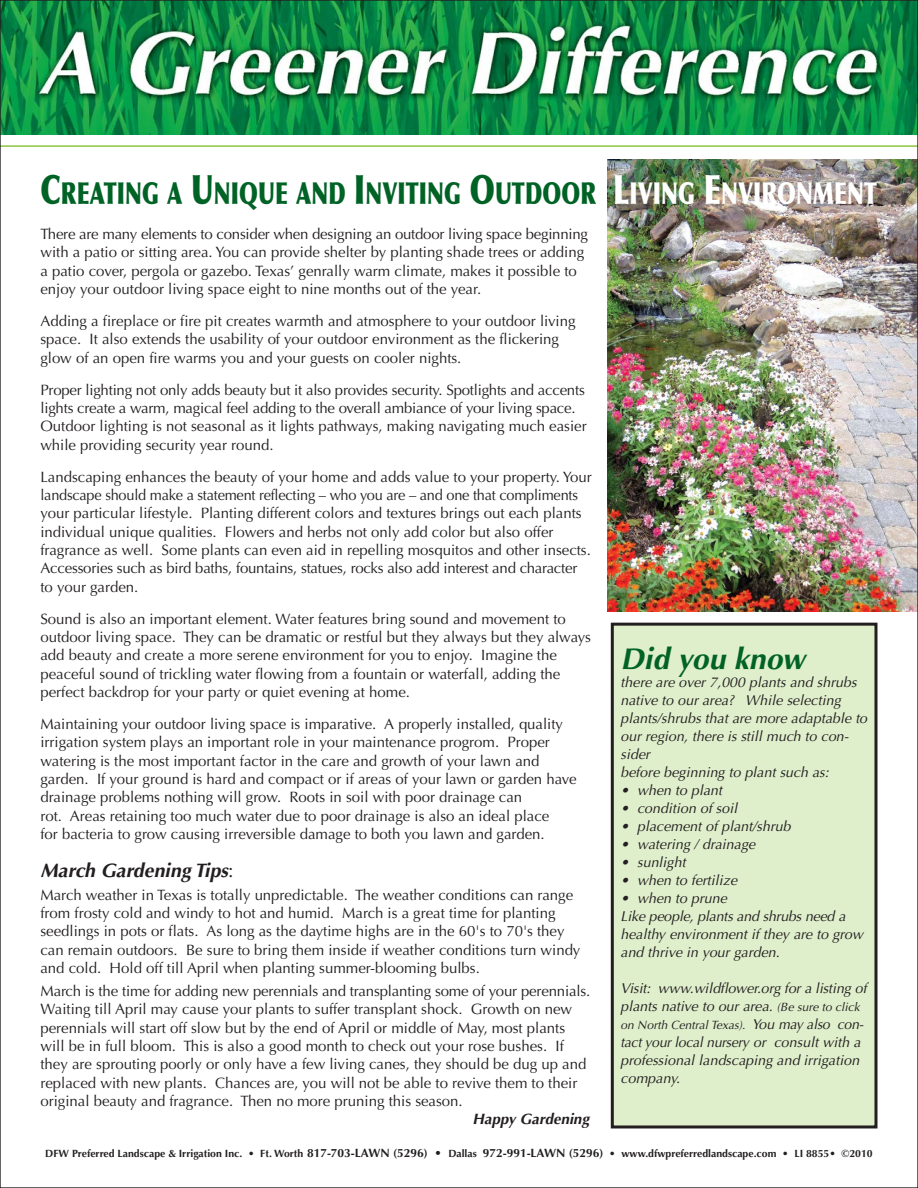
<style>
.page{position:relative;width:918px;height:1188px;background:#fff}
.page>*{position:absolute;margin:0;border:0;box-sizing:border-box;transform-origin:0 0}
.t1{font:900 30.3px "Optima";letter-spacing:.005em;color:#006225;scale:.7 1}
.t2{font:italic 700 30px "Optima";color:#006225}
.t3{font:italic 700 19.5px "Optima";color:#231f20}
.t4{font:15px/18.3px "Optima";color:#231f20}
.t5{font:italic 700 15px "Optima";color:#231f20}
.t6{font:italic 14.25px/18px "Optima";letter-spacing:-.005em;color:#231f20}
.t7{font:italic 12px "Optima";color:#231f20}
.t8{font:700 10.5px "Optima";color:#231f20}
.s1{font-size:40.5px}
.s2{font-size:40.5px;color:#fff}
.s3{color:#fff}
.s4{font-weight:400;font-style:normal}
.s5{font-size:12px}
.s6{font-size:14.25px}
</style>
<div class="page">
<img style="left:608px;top:160px;width:308px;height:451px">
<div style="left:612px;top:624px;width:264px;height:503px;background:#dfeecb"></div>
<div style="left:611px;top:623px;width:266px;height:505px;border:3px solid #231f20"></div>
<img style="left:2px;top:2px;width:914px;height:133px">
<hr style="left:0;top:145px;width:918px;height:2px;background:#8cc63f">
<h1 class="t1" style="left:40px;top:181px;width:1197px"><span class="s1">C</span>REATING A <span class="s1">U</span>NIQUE AND <span class="s1">I</span>NVITING <span class="s1">O</span>UTDOOR <span class="s2">L</span><span class="s3">IVING</span> <span class="s2">E</span><span class="s3">NVIRONMENT</span></h1>
<p class="t4" style="left:40px;top:226px;width:549px">There are many elements to consider when designing an outdoor living space beginning with a patio or sitting area. You can provide shelter by planting shade trees or adding a patio cover, pergola or gazebo. Texas’ genrally warm climate, makes it possible to enjoy your outdoor living space eight to nine months out of the year.</p>
<p class="t4" style="left:40px;top:313px;width:537px">Adding a fireplace or fire pit creates warmth and atmosphere to your outdoor living space. It also extends the usability of your outdoor environment as the flickering glow of an open fire warms you and your guests on cooler nights.</p>
<p class="t4" style="left:40px;top:382px;width:548px">Proper lighting not only adds beauty but it also provides security. Spotlights and accents lights create a warm, magical feel adding to the overall ambiance of your living space.<br>Outdoor lighting is not seasonal as it lights pathways, making navigating much easier while providing security year round.</p>
<p class="t4" style="left:40px;top:469px;width:553px">Landscaping enhances the beauty of your home and adds value to your property. Your landscape should make a statement reflecting – who you are – and one that compliments your particular lifestyle. Planting different colors and textures brings out each plants individual unique qualities. Flowers and herbs not only add color but also offer fragrance as well. Some plants can even aid in repelling mosquitos and other insects.<br>Accessories such as bird baths, fountains, statues, rocks also add interest and character to your garden.</p>
<p class="t4" style="left:40px;top:611px;width:552px">Sound is also an important element. Water features bring sound and movement to outdoor living space. They can be dramatic or restful but they always but they always add beauty and create a more serene environment for you to enjoy. Imagine the peaceful sound of trickling water flowing from a fountain or waterfall, adding the perfect backdrop for your party or quiet evening at home.</p>
<p class="t4" style="left:40px;top:716px;width:538px">Maintaining your outdoor living space is imparative. A properly installed, quality irrigation system plays an important role in your maintenance progrom. Proper watering is the most important factor in the care and growth of your lawn and garden. If your ground is hard and compact or if areas of your lawn or garden have drainage problems nothing will grow. Roots in soil with poor drainage can<br>rot. Areas retaining too much water due to poor drainage is also an ideal place<br>for bacteria to grow causing irreversible damage to both you lawn and garden.</p>
<h3 class="t3" style="left:40px;top:862px;width:195px">March Gardening Tips<span class="s4">:</span></h3>
<p class="t4" style="left:40px;top:887px;width:541px">March weather in Texas is totally unpredictable. The weather conditions can range from frosty cold and windy to hot and humid. March is a great time for planting seedlings in pots or flats. As long as the daytime highs are in the 60's to 70's they can remain outdoors. Be sure to bring them inside if weather conditions turn windy and cold. Hold off till April when planting summer-blooming bulbs.</p>
<p class="t4" style="left:40px;top:983px;width:551px">March is the time for adding new perennials and transplanting some of your perennials.<br>Waiting till April may cause your plants to suffer transplant shock. Growth on new perennials will start off slow but by the end of April or middle of May, most plants will be in full bloom. This is also a good month to check out your rose bushes. If they are sprouting poorly or only have a few living canes, they should be dug up and replaced with new plants. Chances are, you will not be able to revive them to their original beauty and fragrance. Then no more pruning this season.</p>
<p class="t5" style="left:472px;top:1113px;width:121px">Happy Gardening</p>
<h2 class="t2" style="left:621px;top:646px;width:192px">Did you know</h2>
<p class="t6" style="left:621px;top:674px;width:251px">there are over 7,000 plants and shrubs native to our area? While selecting plants/shrubs that are more adaptable to our region, there is still much to con&shy;sider<br>before beginning to plant such as:</p>
<p class="t6" style="left:621px;top:782px;width:106px">• when to plant</p>
<p class="t6" style="left:621px;top:800px;width:121px">• condition of soil</p>
<p class="t6" style="left:621px;top:818px;width:175px">• placement of plant/shrub</p>
<p class="t6" style="left:621px;top:836px;width:139px">• watering / drainage</p>
<p class="t6" style="left:621px;top:854px;width:70px">• sunlight</p>
<p class="t6" style="left:621px;top:872px;width:121px">• when to fertilize</p>
<p class="t6" style="left:621px;top:890px;width:247px">• when to prune<br>Like people,plantsand shrubsneed a healthy environment if they are to grow and thrive in your garden.</p>
<p class="t6" style="left:621px;top:981px;width:248px">Visit: www.wildflower.org for a listing of plants native to our area. <span class="s5">(Be sure to click</span></p>
<p class="t7" style="left:621px;top:1020px;width:247px">on North CentralTexas). <span class="s6">You may also con-</span></p>
<p class="t6" style="left:621px;top:1034px;width:244px;text-align:justify">tactyourlocalnursery or consult with a professional landscaping and irrigation company.</p>
<p class="t8" style="left:45px;top:1149px;width:829px">DFW Preferred Landscape &amp; Irrigation Inc. • Ft. Worth <span class="s5">817-703-LAWN (5296) •</span> Dallas <span class="s5">972-991-LAWN (5296)</span> • www.dfwpreferredlandscape.com • LI 8855• ©2010</p>
</div>
